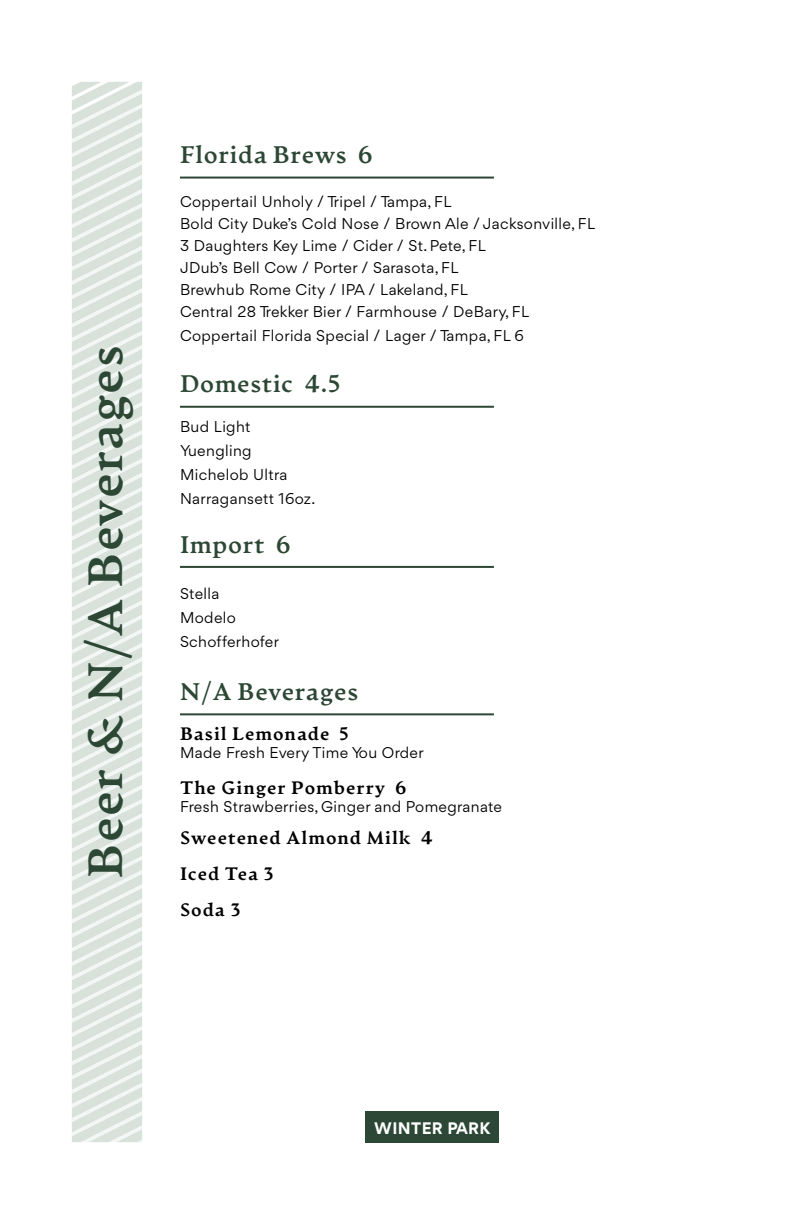
<style>
.page{position:relative;width:792px;height:1224px;background:#fff}
.page>*{position:absolute;margin:0;border:0;box-sizing:border-box;transform-origin:0 0}
.t1{font:700 48px "Artifex CF Extra";letter-spacing:.025em;color:#2c4734}
.t2{font:700 24px "Artifex CF Extra";letter-spacing:.025em;color:#2c4734}
.t3{font:18px/36px "Artifex CF Heavy";letter-spacing:.05em;color:#000}
.t4{font:700 16px "Gordita";letter-spacing:.025em;color:#fff}
.t5{font:15px/22px "Gordita";letter-spacing:.025em;color:#000}
</style>
<div class="page">
<svg style="left:72px;top:90px;width:70px;height:1052px"></svg>
<hr style="left:180px;top:177px;width:314px;height:2px;background:#2c4734">
<hr style="left:180px;top:406px;width:314px;height:2px;background:#2c4734">
<hr style="left:180px;top:566px;width:314px;height:2px;background:#2c4734">
<hr style="left:180px;top:713px;width:314px;height:2px;background:#2c4734">
<div style="left:365px;top:1111px;width:134px;height:32px;background:#2c4735"></div>
<h1 class="t1" style="left:76px;top:878px;width:534px;rotate:-90deg">Beer &amp; N/A Beverages</h1>
<h2 class="t2" style="left:180px;top:140px;width:195px">Florida Brews 6</h2>
<p class="t5" style="left:180px;top:191px;width:417px">Coppertail Unholy / Tripel / Tampa, FL<br>Bold City Duke’s Cold Nose / Brown Ale / Jacksonville, FL 3 Daughters Key Lime / Cider / St. Pete, FL<br>JDub’s Bell Cow / Porter / Sarasota, FL<br>Brewhub Rome City / IPA / Lakeland, FL<br>Central 28 Trekker Bier / Farmhouse / DeBary, FL</p>
<p class="t5" style="left:180px;top:325px;width:345px">Coppertail Florida Special / Lager / Tampa, FL 6</p>
<h2 class="t2" style="left:180px;top:369px;width:162px">Domestic 4.5</h2>
<p class="t5" style="left:180px;top:415px;width:137px;line-height:24px">Bud Light<br>Yuengling<br>Michelob Ultra<br>Narragansett 16oz.</p>
<h2 class="t2" style="left:180px;top:530px;width:113px">Import 6</h2>
<p class="t5" style="left:180px;top:581px;width:101px;line-height:24px">Stella<br>Modelo<br>Schofferhofer</p>
<h2 class="t2" style="left:180px;top:677px;width:180px">N/A Beverages</h2>
<p class="t3" style="left:180px;top:717px;width:170px">Basil Lemonade 5</p>
<p class="t5" style="left:180px;top:741px;width:245px">Made Fresh Every Time You Order</p>
<p class="t3" style="left:180px;top:771px;width:228px">The Ginger Pomberry 6</p>
<p class="t5" style="left:180px;top:795px;width:324px">Fresh Strawberries, Ginger and Pomegranate</p>
<p class="t3" style="left:180px;top:821px;width:255px">Sweetened Almond Milk 4<br>Iced Tea 3<br>Soda 3</p>
<p class="t4" style="left:374px;top:1116px;width:118px">WINTER PARK</p>
</div>
